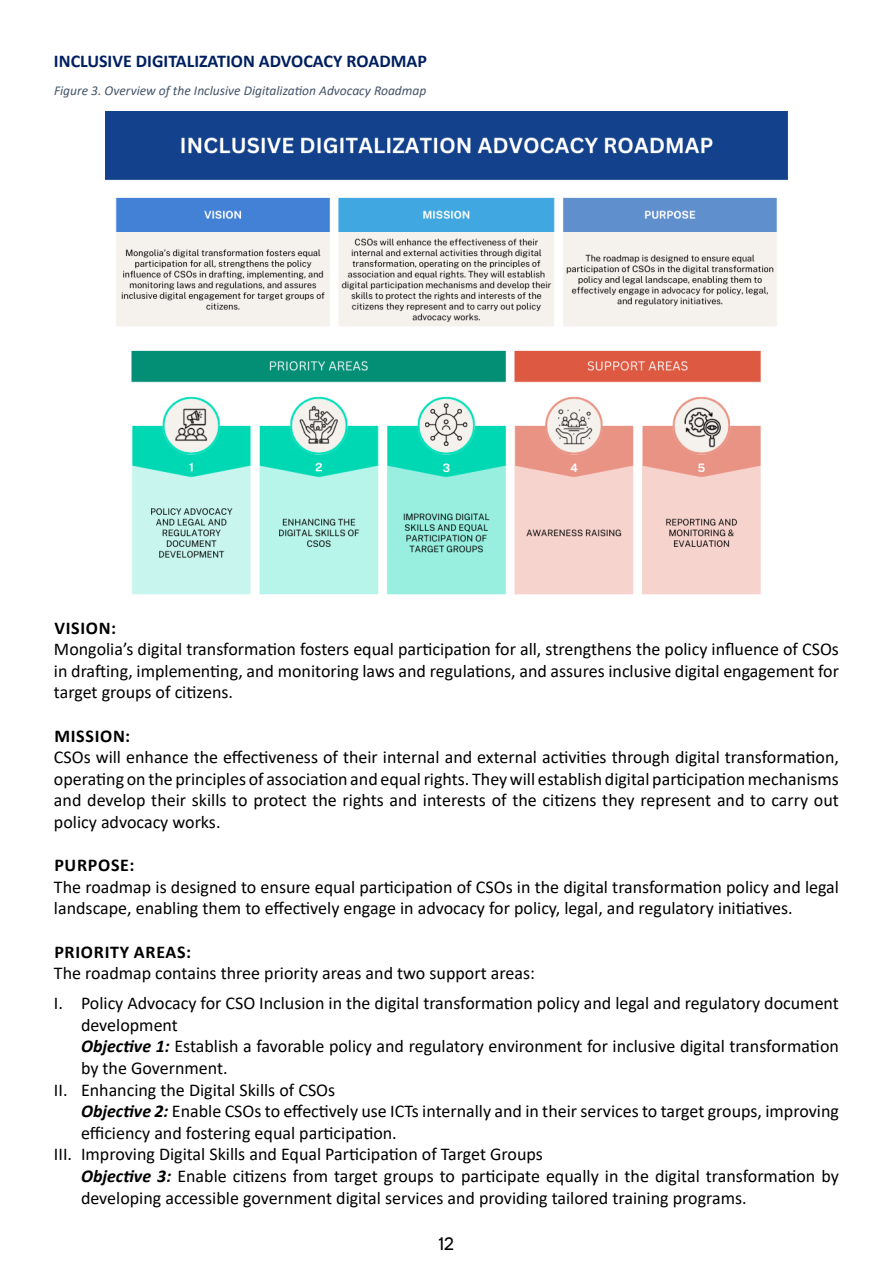
<style>
.page{position:relative;width:893px;height:1263px;background:#fff}
.page>*{position:absolute;margin:0;border:0;box-sizing:border-box;transform-origin:0 0}
.t1{font:18px/21.6px "Calibri";color:#000;text-align:justify}
.t2{font:700 18px "Calibri";color:#002060}
.t3{font:700 18px "Calibri";letter-spacing:.04em;color:#000}
.t4{font:18px "Okta Neue";color:#000}
.t5{font:italic 13.5px "Calibri";color:#44546a}
.s1{font-weight:700;font-style:italic}
</style>
<div class="page">
<img style="left:105px;top:111px;width:683px;height:484px">
<p class="t2" style="left:54px;top:49px;width:374px">INCLUSIVE DIGITALIZATION ADVOCACY ROADMAP</p>
<p class="t5" style="left:54px;top:81px;width:374px">Figure 3. Overview of the Inclusive Digitalization Advocacy Roadmap</p>
<p class="t3" style="left:54px;top:615px;width:63px">VISION:</p>
<p class="t1" style="left:54px;top:638px;width:786px">Mongolia’s digital transformation fosters equal participation for all, strengthens the policy influence of CSOs in drafting, implementing, and monitoring laws and regulations, and assures inclusive digital engagement for target groups of citizens.</p>
<p class="t3" style="left:54px;top:723px;width:77px">MISSION:</p>
<p class="t1" style="left:54px;top:746px;width:786px">CSOs will enhance the effectiveness of their internal and external activities through digital transformation, operating on the principles of association and equal rights. They will establish digital participation mechanisms and develop their skills to protect the rights and interests of the citizens they represent and to carry out policy advocacy works.</p>
<p class="t3" style="left:54px;top:852px;width:82px">PURPOSE:</p>
<p class="t1" style="left:54px;top:876px;width:786px">The roadmap is designed to ensure equal participation of CSOs in the digital transformation policy and legal landscape, enabling them to effectively engage in advocacy for policy, legal, and regulatory initiatives.</p>
<p class="t3" style="left:54px;top:939px;width:138px">PRIORITY AREAS:</p>
<p class="t1" style="left:54px;top:958px;width:786px;line-height:30px">The roadmap contains three priority areas and two support areas:<br>I. Policy Advocacy for CSO Inclusion in the digital transformation policy and legal and regulatory document</p>
<p class="t1" style="left:81px;top:1014px;width:98px">development</p>
<p class="t1" style="left:81px;top:1035px;width:759px"><span class="s1">Objective 1:</span> Establish a favorable policy and regulatory environment for inclusive digital transformation</p>
<p class="t1" style="left:81px;top:1057px;width:148px">by the Government.</p>
<p class="t1" style="left:54px;top:1078px;width:283px">II. Enhancing the Digital Skills of CSOs</p>
<p class="t1" style="left:81px;top:1100px;width:759px"><span class="s1">Objective 2:</span> Enable CSOs to effectively use ICTs internally and in their services to target groups, improving</p>
<p class="t1" style="left:81px;top:1122px;width:317px">efficiency and fostering equal participation.</p>
<p class="t1" style="left:54px;top:1143px;width:490px">III. Improving Digital Skills and Equal Participation of Target Groups</p>
<p class="t1" style="left:81px;top:1165px;width:759px"><span class="s1">Objective 3:</span> Enable citizens from target groups to participate equally in the digital transformation by</p>
<p class="t1" style="left:81px;top:1186px;width:667px">developing accessible government digital services and providing tailored training programs.</p>
<p class="t4" style="left:439px;top:1229px;width:17px">12</p>
</div>
